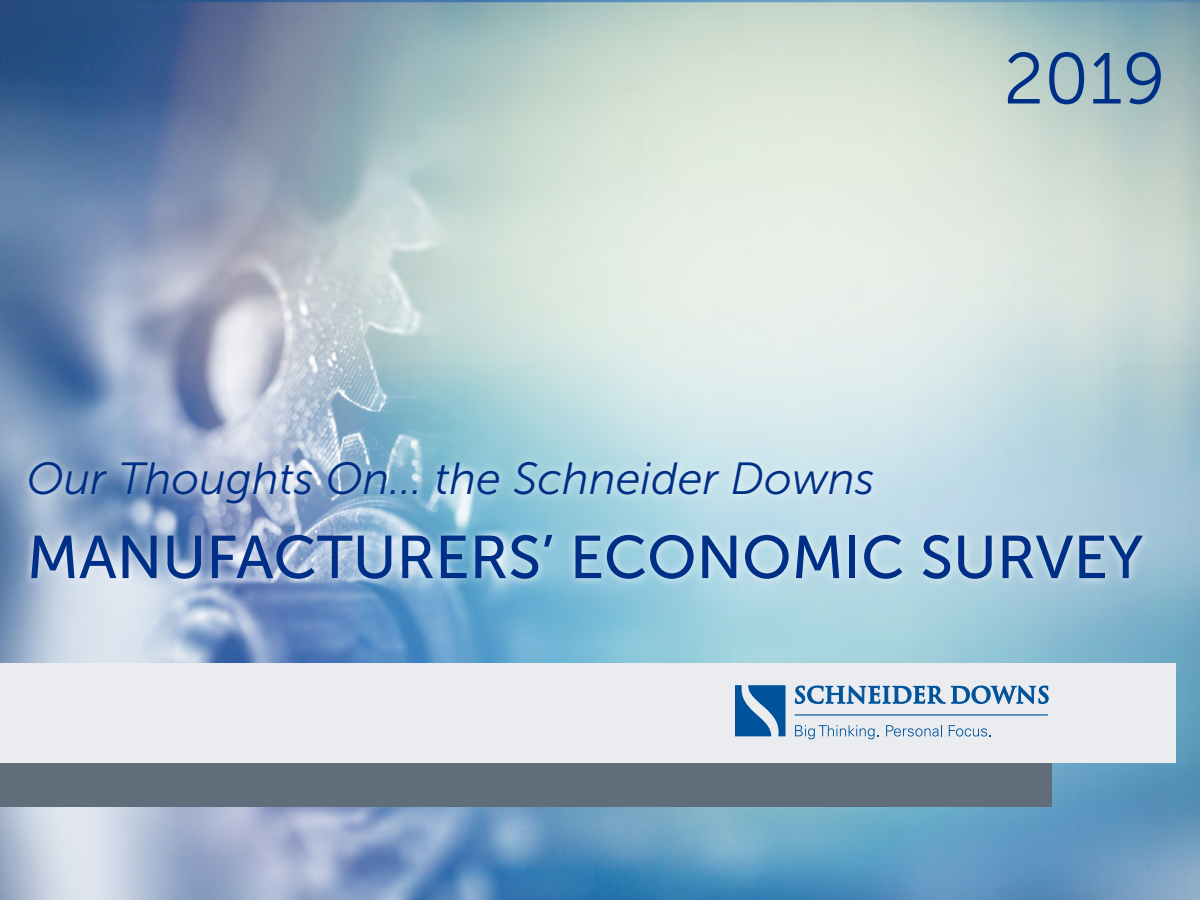
<style>
.page{position:relative;width:1200px;height:900px;background:#fff}
.page>*{position:absolute;margin:0;border:0;box-sizing:border-box;transform-origin:0 0}
.t1{font:72px "Museo Sans 300";color:#002f87}
.t2{font:60.15px "Museo Sans 500";color:#002f87}
.t3{font:italic 45px "Museo Sans 300";color:#002f87}
</style>
<div class="page">
<img style="left:0;top:0;width:1200px;height:900px">
<div style="left:0;top:724px;width:1051px;height:83px;background:#606e7b"></div>
<div style="left:0;top:663px;width:1176px;height:99px;background:#eaecf0"></div>
<svg style="left:735px;top:685px;width:51px;height:51px"></svg>
<svg style="left:795px;top:725px;width:84px;height:14px"></svg>
<svg style="left:886px;top:725px;width:56px;height:12px"></svg>
<svg style="left:949px;top:725px;width:42px;height:12px"></svg>
<svg style="left:795px;top:685px;width:253px;height:31px"></svg>
<div style="left:21px;top:452px;width:1130px;height:136px;background:#fff;opacity:.75"></div>
<h1 class="t1" style="left:1004px;top:40px;width:163px">2019</h1>
<p class="t3" style="left:27px;top:454px;width:849px">Our Thoughts On... the Schneider Downs</p>
<h2 class="t2" style="left:27px;top:524px;width:1118px">MANUFACTURERS’ ECONOMIC SURVEY</h2>
</div>
